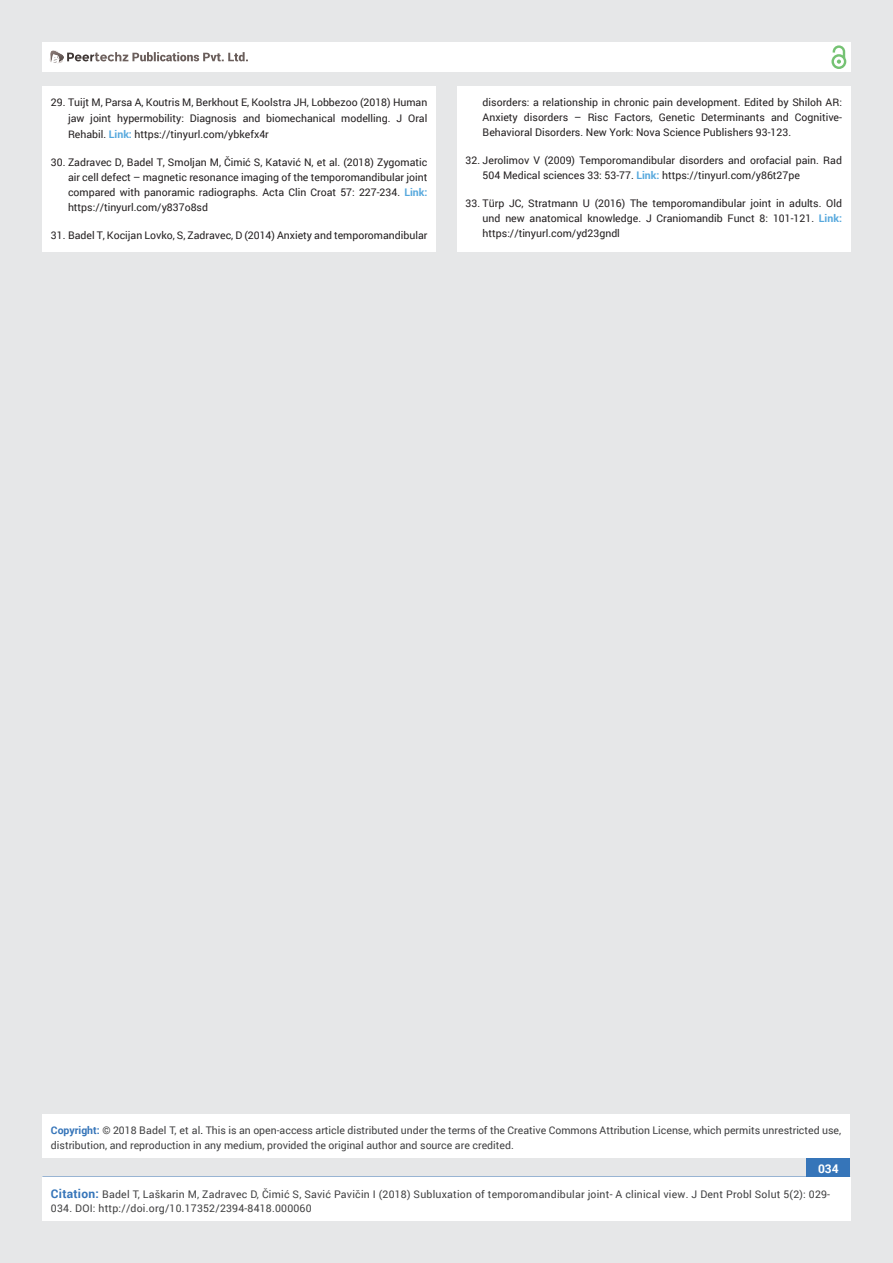
<style>
.page{position:relative;width:893px;height:1263px;background:#e6e7e8}
.page>*{position:absolute;margin:0;border:0;box-sizing:border-box;transform-origin:0 0}
.t1{font:700 12px "Roboto";color:#fff}
.t2{font:10.5px/15px "Roboto";color:#231f20;text-align:justify}
.t3{font:10.5px/15px "Roboto";color:#404041}
.t4{font:10.5px/13.5px "Roboto";letter-spacing:.02em;color:#404041}
.s1{font-weight:700;color:#56a8dd}
.s2{font-weight:700;color:#3675b9}
.s3{color:#0e0f0f}
.s4{font-weight:700;font-size:12px;color:#3675b9}
</style>
<div class="page">
<div style="left:42px;top:43px;width:808px;height:29px;background:#fff"></div>
<div style="left:831px;top:54px;width:15px;height:15px;border:2px solid #75c273;border-radius:50%"></div>
<svg style="left:831px;top:45px;width:15px;height:19px"></svg>
<div style="left:806px;top:1157px;width:44px;height:43px;background:#3675b9"></div>
<svg style="left:49px;top:50px;width:199px;height:14px"></svg>
<div style="left:42px;top:1177px;width:808px;height:43px;background:#fff"></div>
<div style="left:42px;top:87px;width:394px;height:165px;background:#fff"></div>
<div style="left:457px;top:87px;width:393px;height:165px;background:#fff"></div>
<div style="left:42px;top:1115px;width:808px;height:43px;background:#fff"></div>
<p class="t2" style="left:68px;top:94px;width:361px;line-height:15.8px;text-indent:-17px">29. Tuijt M, Parsa A, Koutris M, Berkhout E, Koolstra JH, Lobbezoo (2018) Human jaw joint hypermobility: Diagnosis and biomechanical modelling. J Oral Rehabil. <span class="s1">Link:</span> https://tinyurl.com/ybkefx4r</p>
<p class="t2" style="left:68px;top:155px;width:361px;text-indent:-17px">30. Zadravec D, Badel T, Smoljan M, Čimić S, Katavić N, et al. (2018) Zygomatic air cell defect – magnetic resonance imaging of the temporomandibular joint compared with panoramic radiographs. Acta Clin Croat 57: 227-234. <span class="s1">Link: </span>https://tinyurl.com/y837o8sd</p>
<p class="t2" style="left:51px;top:227px;width:378px">31. Badel T, Kocijan Lovko, S, Zadravec, D (2014) Anxiety and temporomandibular</p>
<p class="t2" style="left:483px;top:95px;width:361px">disorders: a relationship in chronic pain development. Edited by Shiloh AR:<br>Anxiety disorders – Risc Factors, Genetic Determinants and Cognitive-Behavioral Disorders. New York: Nova Science Publishers 93-123.</p>
<p class="t2" style="left:483px;top:152px;width:361px;text-indent:-17px">32. Jerolimov V (2009) Temporomandibular disorders and orofacial pain. Rad<br>504 Medical sciences 33: 53-77. <span class="s1">Link:</span> https://tinyurl.com/y86t27pe</p>
<p class="t2" style="left:483px;top:195px;width:361px;text-indent:-17px">33. Türp JC, Stratmann U (2016) The temporomandibular joint in adults. Old und new anatomical knowledge. J Craniomandib Funct 8: 101-121. <span class="s1">Link: </span>https://tinyurl.com/yd23gndl</p>
<p class="t3" style="left:51px;top:1123px;width:792px"><span class="s2">Copyright:</span> © 2018 Badel T, et al<span class="s3">.</span> This is an open-access article distributed under the terms of the Creative Commons Attribution License, which permits unrestricted use, distribution, and reproduction in any medium, provided the original author and source are credited.</p>
<p class="t1" style="left:818px;top:1161px;width:22px">034</p>
<p class="t4" style="left:51px;top:1188px;width:780px"><span class="s4">Citation:</span> Badel T, Laškarin M, Zadravec D, Čimić S, Savić Pavičin I (2018) Subluxation of temporomandibular joint- A clinical view. J Dent Probl Solut 5(2): 029-<br>034. DOI: http://doi.org/10.17352/2394-8418.000060</p>
</div>
